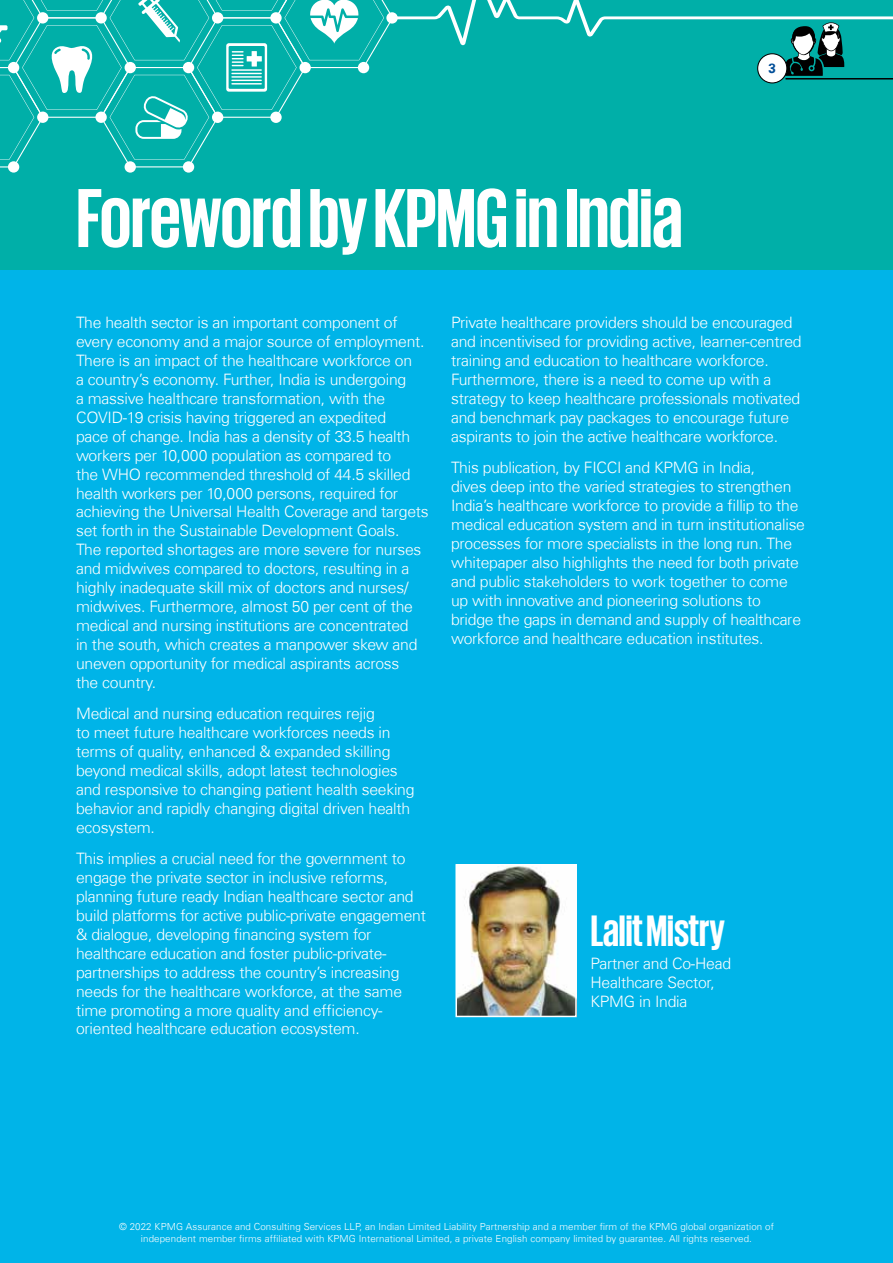
<style>
.page{position:relative;width:893px;height:1263px;background:#fff}
.page>*{position:absolute;margin:0;border:0;box-sizing:border-box;transform-origin:0 0}
.t1{font:700 85.5px "KPMG";letter-spacing:-.015em;color:#fff}
.t2{font:700 45px "KPMG";letter-spacing:-.015em;color:#fff}
.t3{font:300 15.75px/18.9px "Universfor KPMG";letter-spacing:-.015em;color:#fff}
.t4{font:700 13.5px "Universfor KPMG";color:#004e98}
.t5{font:300 9.75px/12px "Universfor KPMG";letter-spacing:.01em;color:#fff;text-align:center}
</style>
<div class="page">
<div style="left:0;top:0;width:893px;height:271px;background:#00afa8"></div>
<div style="left:0;top:270px;width:893px;height:993px;background:#00b4e8"></div>
<div style="left:183px;top:161px;width:11px;height:12px;background:#fff;border-radius:50%"></div>
<div style="left:125px;top:161px;width:11px;height:12px;background:#fff;border-radius:50%"></div>
<div style="left:8px;top:161px;width:11px;height:12px;background:#fff;border-radius:50%"></div>
<img style="left:458px;top:867px;width:116px;height:147px">
<div style="left:455px;top:864px;width:122px;height:153px;border:2px solid #fff"></div>
<svg style="left:0;top:0;width:893px;height:167px"></svg>
<div style="left:758px;top:54px;width:29px;height:29px;background:#fff;border-radius:50%"></div>
<div style="left:757px;top:53px;width:30px;height:30px;border:1px solid #000;border-radius:50%"></div>
<hr style="left:786px;top:78px;width:107px;height:2px;background:#000">
<h1 class="t1" style="left:76px;top:175px;width:608px">Foreword by KPMG in India</h1>
<p class="t4" style="left:768px;top:60px;width:9px">3</p>
<p class="t3" style="left:76px;top:313px;width:354px">The health sector is an important component of every economy and a major source of employment.<br>There is an impact of the healthcare workforce on<br>a country’s economy. Further, India is undergoing<br>a massive healthcare transformation, with the COVID-19 crisis having triggered an expedited<br>pace of change. India has a density of 33.5 health workers per 10,000 population as compared to<br>the WHO recommended threshold of 44.5 skilled health workers per 10,000 persons, required for achieving the Universal Health Coverage and targets set forth in the Sustainable Development Goals.<br>The reported shortages are more severe for nurses and midwives compared to doctors, resulting in a highly inadequate skill mix of doctors and nurses/ midwives. Furthermore, almost 50 per cent of the medical and nursing institutions are concentrated<br>in the south, which creates a manpower skew and uneven opportunity for medical aspirants across<br>the country.</p>
<p class="t3" style="left:76px;top:704px;width:340px">Medical and nursing education requires rejig<br>to meet future healthcare workforces needs in terms of quality, enhanced &amp; expanded skilling beyond medical skills, adopt latest technologies and responsive to changing patient health seeking behavior and rapidly changing digital driven health ecosystem.</p>
<p class="t3" style="left:76px;top:849px;width:351px">This implies a crucial need for the government to engage the private sector in inclusive reforms, planning future ready Indian healthcare sector and build platforms for active public-private engagement &amp; dialogue, developing financing system for healthcare education and foster public-private&shy;partnerships to address the country’s increasing needs for the healthcare workforce, at the same time promoting a more quality and efficiency&shy;oriented healthcare education ecosystem.</p>
<p class="t3" style="left:451px;top:313px;width:352px">Private healthcare providers should be encouraged and incentivised for providing active, learner-centred training and education to healthcare workforce.<br>Furthermore, there is a need to come up with a strategy to keep healthcare professionals motivated and benchmark pay packages to encourage future aspirants to join the active healthcare workforce.</p>
<p class="t3" style="left:451px;top:458px;width:355px">This publication, by FICCI and KPMG in India,<br>dives deep into the varied strategies to strengthen India’s healthcare workforce to provide a fillip to the medical education system and in turn institutionalise processes for more specialists in the long run. The whitepaper also highlights the need for both private and public stakeholders to work together to come up with innovative and pioneering solutions to bridge the gaps in demand and supply of healthcare workforce and healthcare education institutes.</p>
<h2 class="t2" style="left:590px;top:908px;width:136px">Lalit Mistry</h2>
<p class="t3" style="left:590px;top:954px;width:142px">Partner and Co-Head<br>Healthcare Sector,<br>KPMG in India</p>
<p class="t5" style="left:119px;top:1221px;width:656px">© 2022 KPMG Assurance and Consulting Services LLP, an Indian Limited Liability Partnership and a member firm of the KPMG global organization of independent member firms affiliated with KPMG International Limited, a private English company limited by guarantee. All rights reserved.</p>
</div>
